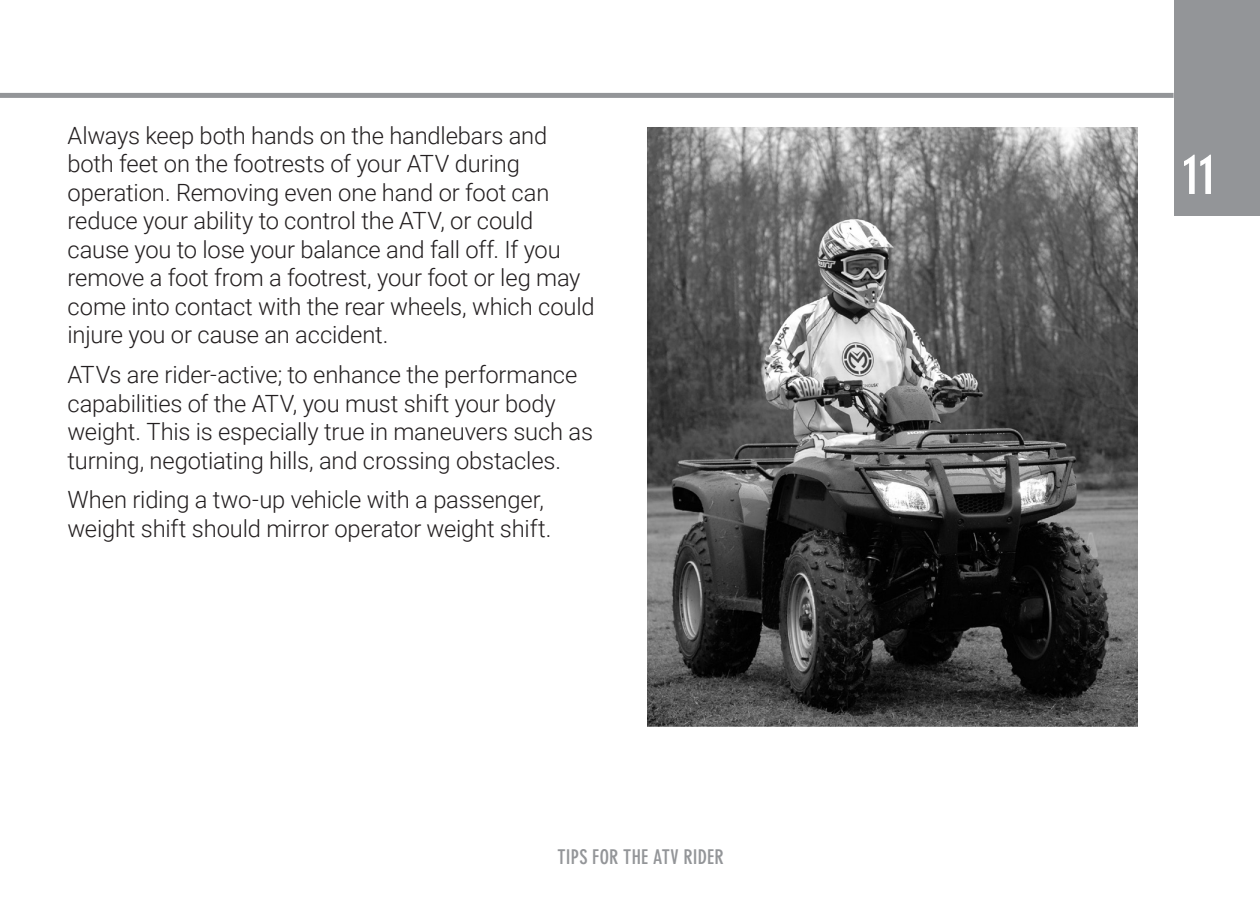
<style>
.page{position:relative;width:1260px;height:900px;background:#fff}
.page>*{position:absolute;margin:0;border:0;box-sizing:border-box;transform-origin:0 0}
.t1{font:700 condensed 55px "DIN Neuzeit Grotesk Std";color:#fff}
.Body_Copy{font:300 23.75px/28.5px "Roboto";letter-spacing:-.005em;color:#231f20}
.t2{font:700 condensed 20px "DIN Neuzeit Grotesk Std";letter-spacing:.01em;color:#939598}
.s1{font-family:"Roboto";font-weight:400;font-stretch:normal;font-size:60px}
</style>
<div class="page">
<div style="left:0;top:93px;width:1174px;height:5px;background:#939598"></div>
<div style="left:1174px;top:0;width:86px;height:216px;background:#939598"></div>
<img style="left:647px;top:127px;width:491px;height:600px">
<p class="Body_Copy" style="left:68px;top:120px;width:529px">Always keep both hands on the handlebars and both feet on the footrests of your ATV during operation. Removing even one hand or foot can reduce your ability to control the ATV, or could cause you to lose your balance and fall off. If you remove a foot from a footrest, your foot or leg may come into contact with the rear wheels, which could injure you or cause an accident.</p>
<p class="Body_Copy" style="left:68px;top:359px;width:527px">ATVs are rider-active; to enhance the performance capabilities of the ATV, you must shift your body weight. This is especially true in maneuvers such as turning, negotiating hills, and crossing obstacles.</p>
<p class="Body_Copy" style="left:68px;top:485px;width:485px">When riding a two-up vehicle with a passenger, weight shift should mirror operator weight shift.</p>
<p class="t2" style="left:558px;top:845px;width:168px">TIPS FOR THE ATV RIDER</p>
<h1 class="t1" style="left:1183px;top:143px;width:69px">11<span class="s1">11</span></h1>
</div>
